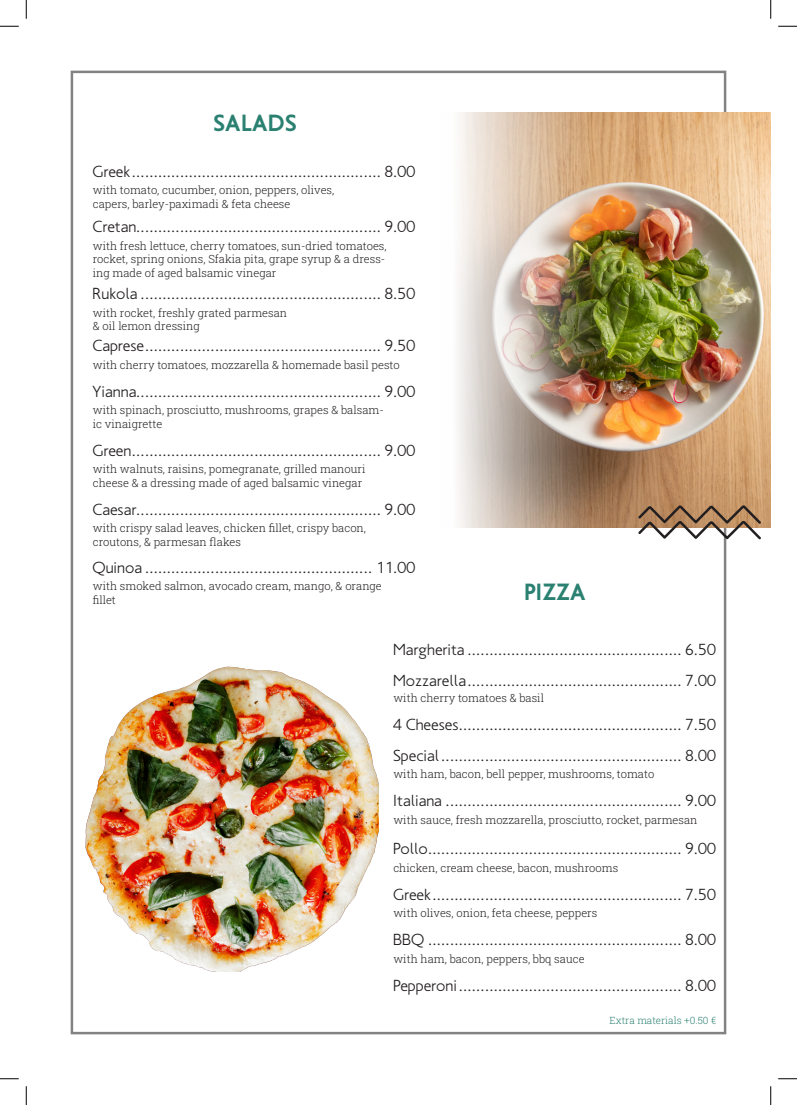
<style>
.page{position:relative;width:797px;height:1105px;background:#fff}
.page>*{position:absolute;margin:0;border:0;box-sizing:border-box;transform-origin:0 0}
.t1{font:700 23.75px "PF Transport";color:#2b8171}
.t2{font:300 16.25px "PF Transport";color:#231f20}
.t3{font:300 11.25px/13.5px "Roboto Slab";color:#231f20}
.t4{font:300 10px "Roboto Slab";color:#2b8171}
</style>
<div class="page">
<img style="left:85px;top:666px;width:293px;height:305px">
<img style="left:458px;top:112px;width:312px;height:415px">
<svg style="left:636px;top:503px;width:127px;height:39px"></svg>
<svg style="left:0;top:25px;width:19px;height:2px"></svg>
<svg style="left:778px;top:25px;width:19px;height:2px"></svg>
<svg style="left:0;top:1078px;width:19px;height:1px"></svg>
<svg style="left:778px;top:1078px;width:19px;height:1px"></svg>
<svg style="left:25px;top:0;width:2px;height:19px"></svg>
<svg style="left:25px;top:1086px;width:2px;height:19px"></svg>
<svg style="left:770px;top:0;width:1px;height:19px"></svg>
<svg style="left:770px;top:1086px;width:1px;height:19px"></svg>
<p class="t1" style="left:213px;top:109px;width:85px">SALADS</p>
<p class="t2" style="left:92px;top:162px;width:324px">Greek......................................................... 8.00</p>
<p class="t3" style="left:93px;top:183px;width:243px">with tomato, cucumber, onion, peppers, olives, capers, barley-paximadi &amp; feta cheese</p>
<p class="t2" style="left:92px;top:217px;width:324px">Cretan........................................................ 9.00</p>
<p class="t3" style="left:93px;top:239px;width:295px">with fresh lettuce, cherry tomatoes, sun-dried tomatoes, rocket, spring onions, Sfakia pita, grape syrup &amp; a dress&shy;ing made of aged balsamic vinegar</p>
<p class="t2" style="left:92px;top:285px;width:324px">Rukola ....................................................... 8.50</p>
<p class="t3" style="left:93px;top:306px;width:196px">with rocket, freshly grated parmesan</p>
<p class="t3" style="left:93px;top:319px;width:109px">&amp; oil lemon dressing</p>
<p class="t2" style="left:92px;top:336px;width:324px">Caprese...................................................... 9.50</p>
<p class="t3" style="left:93px;top:358px;width:308px">with cherry tomatoes, mozzarella &amp; homemade basil pesto</p>
<p class="t2" style="left:92px;top:382px;width:324px">Yianna........................................................ 9.00</p>
<p class="t3" style="left:93px;top:403px;width:292px">with spinach, prosciutto, mushrooms, grapes &amp; balsam&shy;ic vinaigrette</p>
<p class="t2" style="left:92px;top:441px;width:324px">Green......................................................... 9.00</p>
<p class="t3" style="left:93px;top:462px;width:274px">with walnuts, raisins, pomegranate, grilled manouri cheese &amp; a dressing made of aged balsamic vinegar</p>
<p class="t2" style="left:92px;top:500px;width:324px">Caesar........................................................ 9.00</p>
<p class="t3" style="left:93px;top:521px;width:275px">with crispy salad leaves, chicken fillet, crispy bacon, croutons, &amp; parmesan flakes</p>
<p class="t2" style="left:92px;top:558px;width:324px">Quinoa .................................................... 11.00</p>
<p class="t3" style="left:93px;top:579px;width:290px">with smoked salmon, avocado cream, mango, &amp; orange fillet</p>
<p class="t1" style="left:524px;top:578px;width:63px">PIZZA</p>
<p class="t2" style="left:393px;top:641px;width:324px">Margherita ................................................. 6.50</p>
<p class="t2" style="left:393px;top:672px;width:324px">Mozzarella................................................. 7.00</p>
<p class="t3" style="left:393px;top:691px;width:152px">with cherry tomatoes &amp; basil</p>
<p class="t2" style="left:393px;top:715px;width:324px">4 Cheeses................................................... 7.50</p>
<p class="t2" style="left:393px;top:746px;width:324px">Special....................................................... 8.00</p>
<p class="t3" style="left:393px;top:767px;width:262px">with ham, bacon, bell pepper, mushrooms, tomato</p>
<p class="t2" style="left:393px;top:792px;width:324px">Italiana ...................................................... 9.00</p>
<p class="t3" style="left:393px;top:813px;width:306px">with sauce, fresh mozzarella, prosciutto, rocket, parmesan</p>
<p class="t2" style="left:393px;top:840px;width:324px">Pollo.......................................................... 9.00</p>
<p class="t3" style="left:393px;top:861px;width:226px">chicken, cream cheese, bacon, mushrooms</p>
<p class="t2" style="left:393px;top:885px;width:324px">Greek......................................................... 7.50</p>
<p class="t3" style="left:393px;top:906px;width:205px">with olives, onion, feta cheese, peppers</p>
<p class="t2" style="left:393px;top:930px;width:324px">BBQ .......................................................... 8.00</p>
<p class="t3" style="left:393px;top:952px;width:193px">with ham, bacon, peppers, bbq sauce</p>
<p class="t2" style="left:393px;top:976px;width:324px">Pepperoni................................................... 8.00</p>
<p class="t4" style="left:609px;top:1013px;width:108px">Extra materials +0.50 €</p>
</div>
